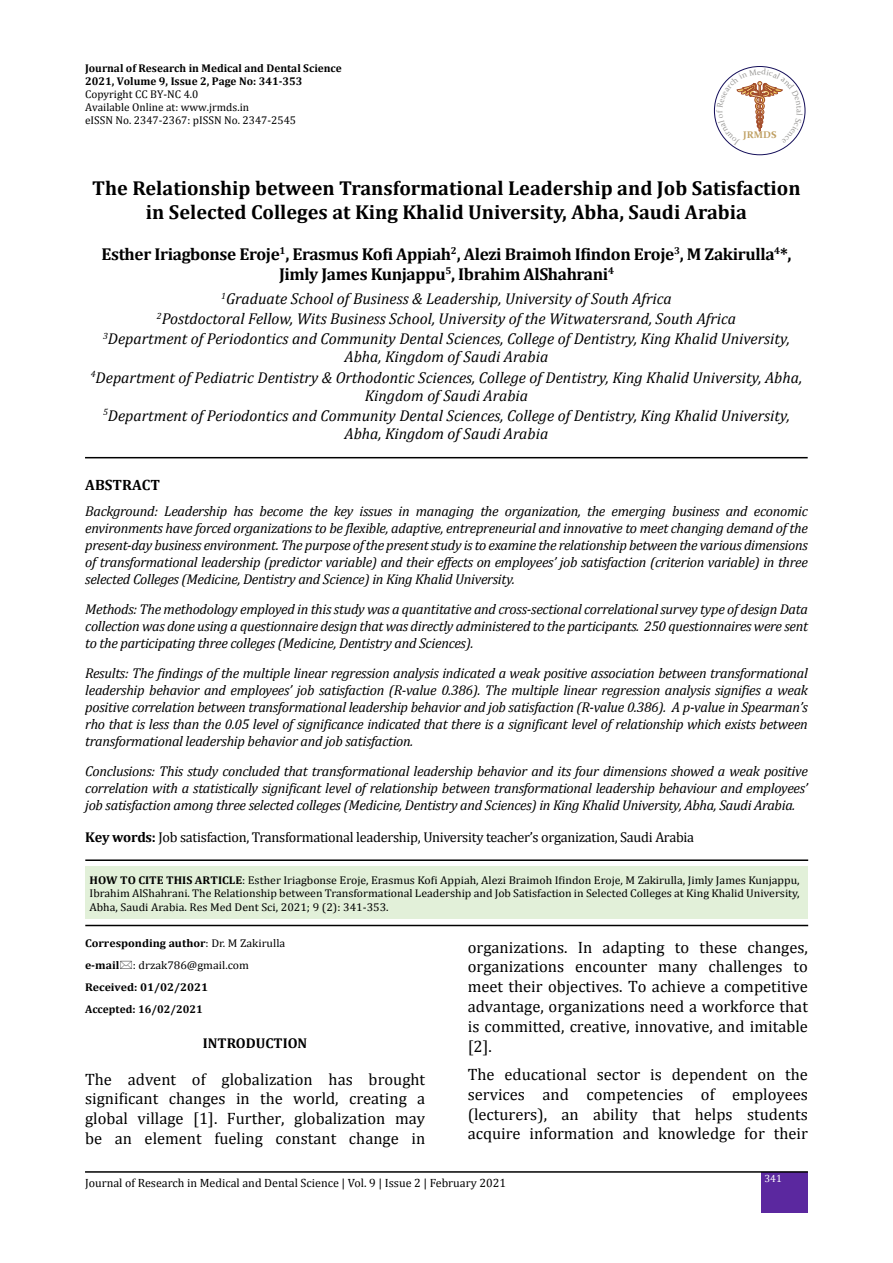
<style>
.page{position:relative;width:893px;height:1263px;background:#fff}
.page>*{position:absolute;margin:0;border:0;box-sizing:border-box;transform-origin:0 0}
.t1{font:700 20.25px/24.3px "Cambria";color:#000;text-align:center}
.t2{font:700 17.25px/19.8px "Cambria";letter-spacing:-.02em;color:#000;text-align:center}
.t3{font:16.5px/19.8px "Cambria";color:#000;text-align:justify}
.t4{font:italic 15.75px/20.1px "Cambria";color:#000;text-align:center}
.t5{font:700 15px "Cambria";color:#000}
.t6{font:italic 14.25px/17.1px "Cambria";letter-spacing:-.02em;color:#000;text-align:justify}
.t7{font:14.25px "Cambria";letter-spacing:-.02em;color:#000}
.t8{font:700 14.25px "Cambria";color:#000}
.t9{font:12px "Cambria";color:#000}
.t10{font:11.25px/13.5px "Cambria";color:#000;text-align:justify;scale:1.05 1}
.t11{font:700 11.25px/22px "Cambria";color:#000;scale:1.05 1}
.t12{font:11.25px/12.9px "Cambria";color:#000}
.t13{font:700 11.25px/12.9px "Cambria";color:#000}
.t14{font:10.5px "Cambria";color:#fff}
.t15{font:700 9.6px "Constantia";color:#bf9f62}
.s1{font-weight:700}
.s2{font-weight:400}
</style>
<div class="page">
<div style="left:762px;top:1172px;width:46px;height:41px;background:#5b289f"></div>
<hr style="left:85px;top:1171px;width:723px;height:2px;background:#000">
<hr style="left:85px;top:457px;width:723px;height:1px;background:#000">
<hr style="left:85px;top:859px;width:723px;height:2px;background:#000">
<div style="left:85px;top:866px;width:723px;height:53px;background:#e2f0d9"></div>
<hr style="left:85px;top:925px;width:723px;height:1px;background:#000">
<svg style="left:716px;top:69px;width:87px;height:76px"></svg>
<p class="t13" style="left:85px;top:62px;width:258px">Journal of Research in Medical and Dental Science<br>2021, Volume 9, Issue 2, Page No: 341-353</p>
<p class="t12" style="left:85px;top:88px;width:213px">Copyright CC BY-NC 4.0<br>Available Online at: www.jrmds.in<br>eISSN No. 2347-2367: pISSN No. 2347-2545</p>
<p class="t15" style="left:743px;top:128px;width:35px">JRMDS</p>
<h1 class="t1" style="left:92px;top:175px;width:710px">The Relationship between Transformational Leadership and Job Satisfaction in Selected Colleges at King Khalid University, Abha, Saudi Arabia</h1>
<p class="t2" style="left:101px;top:244px;width:692px">Esther Iriagbonse Eroje<sup>1</sup>, Erasmus Kofi Appiah<sup>2</sup>, Alezi Braimoh Ifindon Eroje<sup>3</sup>, M Zakirulla<sup>4</sup>*,<br>Jimly James Kunjappu<sup>5</sup>, Ibrahim AlShahrani<sup>4</sup></p>
<p class="t4" style="left:103px;top:288px;width:688px"><sup>1</sup>Graduate School of Business &amp; Leadership, University of South Africa<br><sup>2</sup>Postdoctoral Fellow, Wits Business School, University of the Witwatersrand, South Africa<br><sup>3</sup>Department of Periodontics and Community Dental Sciences, College of Dentistry, King Khalid University,</p>
<p class="t4" style="left:91px;top:346px;width:713px">Abha, Kingdom of Saudi Arabia<br><sup>4</sup>Department of Pediatric Dentistry &amp; Orthodontic Sciences, College of Dentistry, King Khalid University, Abha,</p>
<p class="t4" style="left:103px;top:384px;width:688px">Kingdom of Saudi Arabia<br><sup>5</sup>Department of Periodontics and Community Dental Sciences, College of Dentistry, King Khalid University,</p>
<p class="t4" style="left:345px;top:423px;width:205px">Abha, Kingdom of Saudi Arabia</p>
<p class="t5" style="left:85px;top:474px;width:76px">ABSTRACT</p>
<p class="t6" style="left:85px;top:502px;width:724px">Background: Leadership has become the key issues in managing the organization, the emerging business and economic environments have forced organizations to be flexible, adaptive, entrepreneurial and innovative to meet changing demand of the present-day business environment. The purpose of the present study is to examine the relationship between the various dimensions of transformational leadership (predictor variable) and their effects on employees’ job satisfaction (criterion variable) in three selected Colleges (Medicine, Dentistry and Science) in King Khalid University.</p>
<p class="t6" style="left:85px;top:600px;width:724px">Methods: The methodology employed in this study was a quantitative and cross-sectional correlational survey type of design Data collection was done using a questionnaire design that was directly administered to the participants. 250 questionnaires were sent to the participating three colleges (Medicine, Dentistry and Sciences).</p>
<p class="t6" style="left:85px;top:664px;width:724px">Results: The findings of the multiple linear regression analysis indicated a weak positive association between transformational leadership behavior and employees’ job satisfaction (R-value 0.386). The multiple linear regression analysis signifies a weak positive correlation between transformational leadership behavior and job satisfaction (R-value 0.386). A p-value in Spearman’s rho that is less than the 0.05 level of significance indicated that there is a significant level of relationship which exists between transformational leadership behavior and job satisfaction.</p>
<p class="t6" style="left:85px;top:762px;width:724px">Conclusions: This study concluded that transformational leadership behavior and its four dimensions showed a weak positive correlation with a statistically significant level of relationship between transformational leadership behaviour and employees’ job satisfaction among three selected colleges (Medicine, Dentistry and Sciences) in King Khalid University, Abha, Saudi Arabia.</p>
<p class="t7" style="left:85px;top:829px;width:610px"><span class="s1">Key words:</span> Job satisfaction, Transformational leadership, University teacher’s organization, Saudi Arabia</p>
<p class="t10" style="left:90px;top:873px;width:678px"><span class="s1">HOW TO CITE THIS ARTICLE</span>: Esther Iriagbonse Eroje, Erasmus Kofi Appiah, Alezi Braimoh Ifindon Eroje, M Zakirulla, Jimly James Kunjappu, Ibrahim AlShahrani. The Relationship between Transformational Leadership and Job Satisfaction in Selected Colleges at King Khalid University, Abha, Saudi Arabia. Res Med Dent Sci, 2021; 9 (2): 341-353.</p>
<p class="t11" style="left:85px;top:932px;width:192px">Corresponding author<span class="s2">: Dr. M Zakirulla </span>e-mail <span class="s2">: drzak786@gmail.com<br></span>Received: 01/02/2021<br>Accepted: 16/02/2021</p>
<p class="t8" style="left:203px;top:1033px;width:106px">INTRODUCTION</p>
<p class="t3" style="left:85px;top:1069px;width:342px">The advent of globalization has brought significant changes in the world, creating a global village [1]. Further, globalization may be an element fueling constant change in</p>
<p class="t3" style="left:468px;top:937px;width:342px">organizations. In adapting to these changes, organizations encounter many challenges to meet their objectives. To achieve a competitive advantage, organizations need a workforce that is committed, creative, innovative, and imitable [2].</p>
<p class="t3" style="left:468px;top:1064px;width:342px">The educational sector is dependent on the services and competencies of employees (lecturers), an ability that helps students acquire information and knowledge for their</p>
<p class="t9" style="left:85px;top:1176px;width:422px">Journal of Research in Medical and Dental Science | Vol. 9 | Issue 2 | February 2021</p>
<p class="t14" style="left:764px;top:1172px;width:19px">341</p>
</div>
